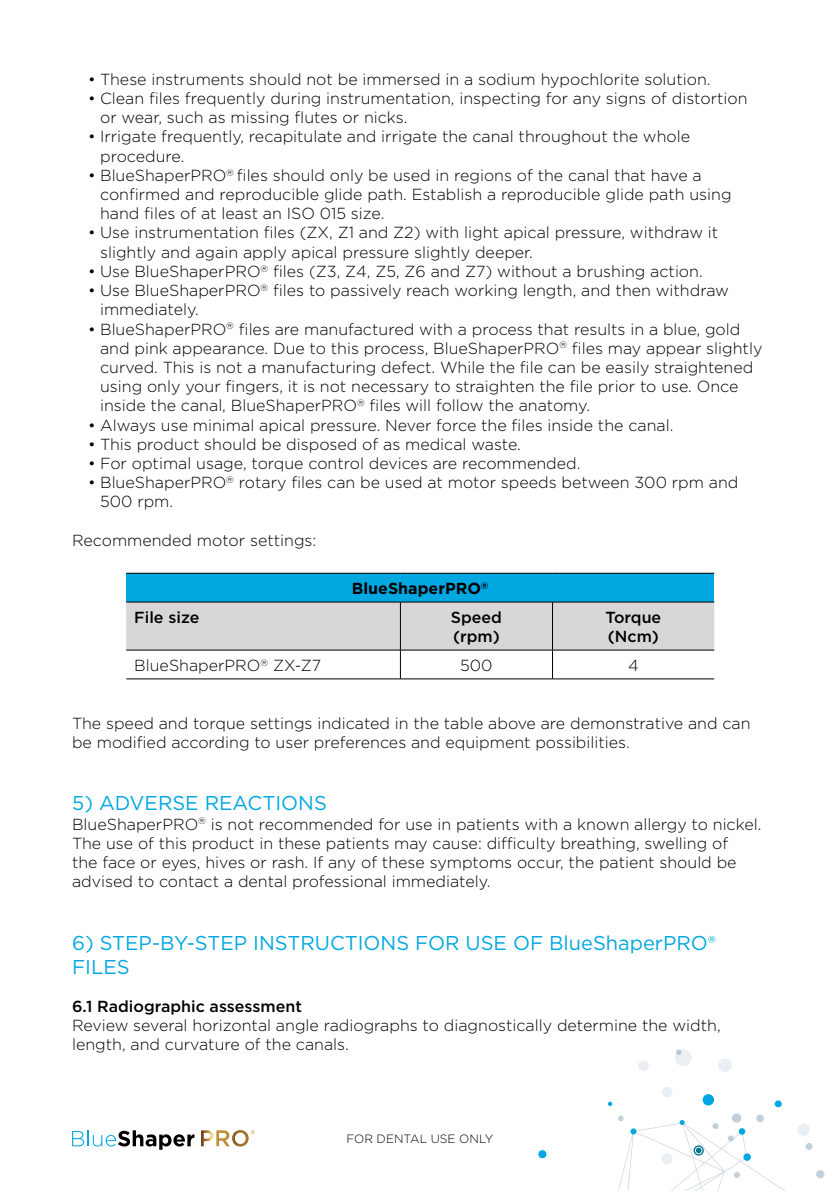
<style>
.page{position:relative;width:840px;height:1191px;background:#fff}
.page>*{position:absolute;margin:0;border:0;box-sizing:border-box;transform-origin:0 0}
.t1{font:20px/24px "Gotham";color:#00a7e1}
.t2{font:300 16px/19.2px "Gotham";color:#000}
.t3{font:500 16px/19.2px "Gotham";color:#000}
.t4{font:700 16px "Gotham";color:#000}
.t5{font:300 12px "Gotham";color:#000}
</style>
<div class="page">
<div style="left:702px;top:1094px;width:11px;height:11px;background:#00a7e2;border-radius:50%"></div>
<svg style="left:608px;top:1101px;width:4px;height:5px"></svg>
<div style="left:538px;top:1150px;width:8px;height:8px;background:#00a7e2;border-radius:50%"></div>
<div style="left:774px;top:1100px;width:7px;height:7px;background:#00a7e2;border-radius:50%"></div>
<svg style="left:805px;top:1143px;width:7px;height:7px"></svg>
<svg style="left:816px;top:1170px;width:8px;height:8px"></svg>
<svg style="left:618px;top:1113px;width:167px;height:78px"></svg>
<div style="left:717px;top:1058px;width:14px;height:14px;background:#eaeff4;border-radius:7px"></div>
<div style="left:637px;top:1060px;width:11px;height:11px;background:#eaeff4;border-radius:5px"></div>
<div style="left:661px;top:1086px;width:11px;height:11px;background:#eaeff4;border-radius:5px"></div>
<svg style="left:675px;top:1049px;width:16px;height:17px"></svg>
<div style="left:661px;top:1153px;width:11px;height:11px;background:#eaeff4;border-radius:6px"></div>
<div style="left:796px;top:1123px;width:13px;height:12px;background:#eaeff4;border-radius:6px"></div>
<div style="left:126px;top:573px;width:587px;height:29px;background:#00a7e1"></div>
<hr style="left:126px;top:573px;width:274px;height:1px;background:#000">
<hr style="left:400px;top:573px;width:152px;height:1px;background:#000">
<hr style="left:552px;top:573px;width:161px;height:1px;background:#000">
<svg style="left:126px;top:602px;width:587px;height:76px"></svg>
<hr style="left:126px;top:678px;width:274px;height:1px;background:#000">
<hr style="left:400px;top:678px;width:152px;height:1px;background:#000">
<hr style="left:552px;top:678px;width:161px;height:1px;background:#000">
<svg style="left:72px;top:1130px;width:122px;height:19px"></svg>
<svg style="left:201px;top:1130px;width:54px;height:16px"></svg>
<p class="t2" style="left:88px;top:69px;width:623px">• These instruments should not be immersed in a sodium hypochlorite solution.</p>
<p class="t2" style="left:100px;top:88px;width:648px;text-indent:-12px">• Clean files frequently during instrumentation, inspecting for any signs of distortion or wear, such as missing flutes or nicks.</p>
<p class="t2" style="left:100px;top:127px;width:591px;text-indent:-12px">• Irrigate frequently, recapitulate and irrigate the canal throughout the whole procedure.</p>
<p class="t2" style="left:100px;top:165px;width:632px;text-indent:-12px">• BlueShaperPRO<sup>®</sup> files should only be used in regions of the canal that have a confirmed and reproducible glide path. Establish a reproducible glide path using hand files of at least an ISO 015 size.</p>
<p class="t2" style="left:100px;top:223px;width:619px;text-indent:-12px">• Use instrumentation files (ZX, Z1 and Z2) with light apical pressure, withdraw it slightly and again apply apical pressure slightly deeper.</p>
<p class="t2" style="left:88px;top:261px;width:615px">• Use BlueShaperPRO<sup>®</sup> files (Z3, Z4, Z5, Z6 and Z7) without a brushing action.</p>
<p class="t2" style="left:100px;top:280px;width:630px;text-indent:-12px">• Use BlueShaperPRO<sup>®</sup> files to passively reach working length, and then withdraw immediately.</p>
<p class="t2" style="left:100px;top:319px;width:663px;text-indent:-12px">• BlueShaperPRO<sup>®</sup> files are manufactured with a process that results in a blue, gold and pink appearance. Due to this process, BlueShaperPRO<sup>®</sup> files may appear slightly curved. This is not a manufacturing defect. While the file can be easily straightened using only your fingers, it is not necessary to straighten the file prior to use. Once inside the canal, BlueShaperPRO<sup>®</sup> files will follow the anatomy.</p>
<p class="t2" style="left:88px;top:415px;width:586px">• Always use minimal apical pressure. Never force the files inside the canal.</p>
<p class="t2" style="left:88px;top:434px;width:434px">• This product should be disposed of as medical waste.</p>
<p class="t2" style="left:88px;top:453px;width:493px">• For optimal usage, torque control devices are recommended.</p>
<p class="t2" style="left:100px;top:472px;width:639px;text-indent:-12px">• BlueShaperPRO<sup>®</sup> rotary files can be used at motor speeds between 300 rpm and<br>500 rpm.</p>
<p class="t2" style="left:72px;top:530px;width:246px">Recommended motor settings:</p>
<p class="t4" style="left:351px;top:578px;width:138px">BlueShaperPRO<sup>®</sup></p>
<p class="t3" style="left:134px;top:607px;width:67px">File size</p>
<p class="t3" style="left:450px;top:607px;width:53px">Speed (rpm)</p>
<p class="t3" style="left:605px;top:607px;width:57px">Torque (Ncm)</p>
<p class="t2" style="left:134px;top:655px;width:188px">BlueShaperPRO<sup>®</sup> ZX-Z7</p>
<p class="t2" style="left:460px;top:655px;width:34px">500</p>
<p class="t2" style="left:627px;top:655px;width:12px">4</p>
<p class="t2" style="left:72px;top:713px;width:679px">The speed and torque settings indicated in the table above are demonstrative and can be modified according to user preferences and equipment possibilities.</p>
<p class="t1" style="left:72px;top:791px;width:256px">5) ADVERSE REACTIONS</p>
<p class="t2" style="left:72px;top:814px;width:690px">BlueShaperPRO<sup>®</sup> is not recommended for use in patients with a known allergy to nickel.<br>The use of this product in these patients may cause: difficulty breathing, swelling of<br>the face or eyes, hives or rash. If any of these symptoms occur, the patient should be advised to contact a dental professional immediately.</p>
<p class="t1" style="left:72px;top:930px;width:645px">6) STEP-BY-STEP INSTRUCTIONS FOR USE OF BlueShaperPRO®<br>FILES</p>
<p class="t3" style="left:72px;top:996px;width:231px">6.1 Radiographic assessment</p>
<p class="t2" style="left:72px;top:1015px;width:649px">Review several horizontal angle radiographs to diagnostically determine the width, length, and curvature of the canals.</p>
<p class="t5" style="left:346px;top:1130px;width:148px">FOR DENTAL USE ONLY</p>
</div>
